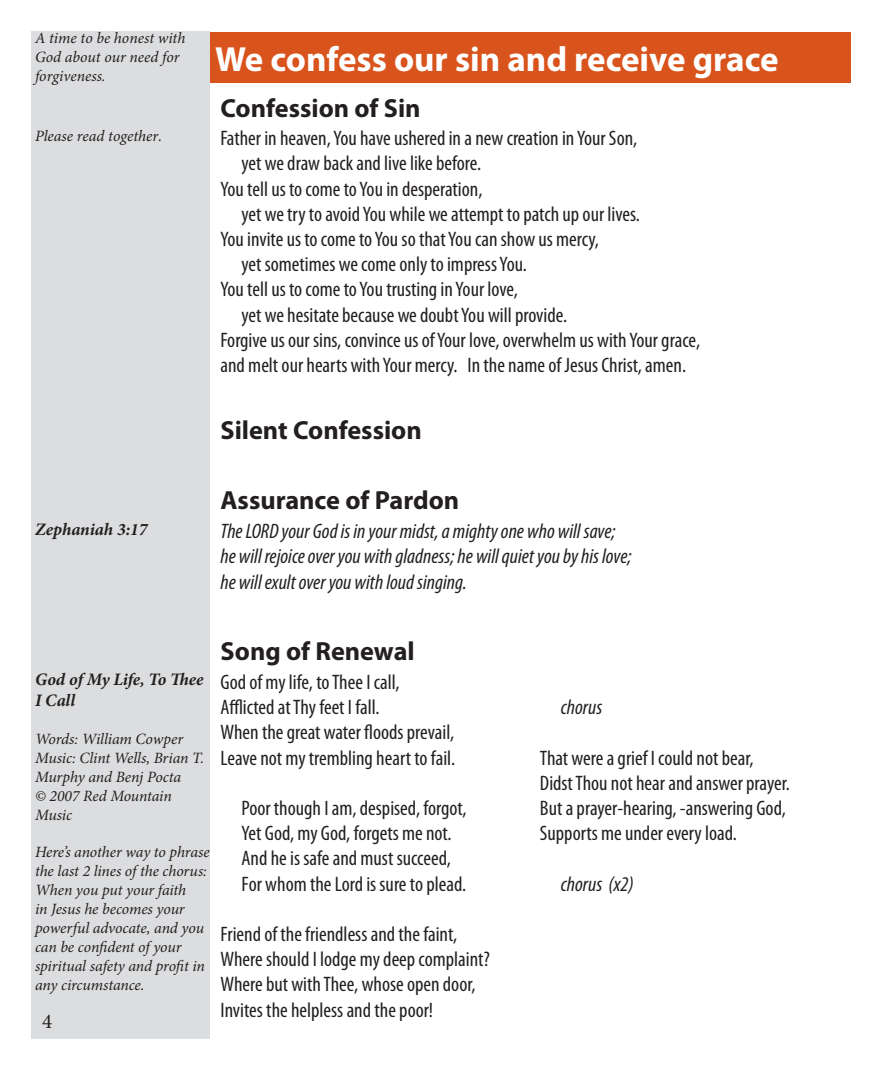
<style>
.page{position:relative;width:882px;height:1071px;background:#fff}
.page>*{position:absolute;margin:0;border:0;box-sizing:border-box;transform-origin:0 0}
.t1{font:700 35px "Myriad Pro";color:#fff}
.t2{font:700 26.25px "Myriad Pro";color:#231f20}
.t3{font:condensed 21px "Myriad Pro";color:#231f20}
.t4{font:italic condensed 21px "Myriad Pro";color:#231f20}
.t5{font:21px "Minion Pro";color:#231f20}
.t6{font:italic 700 17.5px/21px "Minion Pro";letter-spacing:-.005em;color:#231f20}
.t7{font:italic 15.75px/18.9px "Minion Pro";letter-spacing:-.005em;color:#231f20}
</style>
<div class="page">
<div style="left:32px;top:32px;width:178px;height:1008px;background:#dcdddf"></div>
<div style="left:210px;top:32px;width:640px;height:51px;background:#d9531c"></div>
<p class="t7" style="left:35px;top:28px;width:152px">A time to be honest with<br>God about our need for forgiveness.</p>
<p class="t7" style="left:35px;top:126px;width:129px">Please read together.</p>
<p class="t6" style="left:35px;top:519px;width:114px">Zephaniah 3:17</p>
<p class="t1" style="left:215px;top:36px;width:565px">We confess our sin and receive grace</p>
<p class="t2" style="left:220px;top:91px;width:202px">Confession of Sin</p>
<p class="t3" style="left:220px;top:126px;width:418px">Father in heaven, You have ushered in a new creation in Your Son,</p>
<p class="t3" style="left:242px;top:151px;width:241px">yet we draw back and live like before.</p>
<p class="t3" style="left:220px;top:176px;width:263px">You tell us to come to You in desperation,</p>
<p class="t3" style="left:242px;top:201px;width:400px">yet we try to avoid You while we attempt to patch up our lives.</p>
<p class="t3" style="left:220px;top:226px;width:380px">You invite us to come to You so that You can show us mercy,</p>
<p class="t3" style="left:242px;top:252px;width:287px">yet sometimes we come only to impress You.</p>
<p class="t3" style="left:220px;top:277px;width:299px">You tell us to come to You trusting in Your love,</p>
<p class="t3" style="left:242px;top:302px;width:327px">yet we hesitate because we doubt You will provide.</p>
<p class="t3" style="left:220px;top:327px;width:481px">Forgive us our sins, convince us of Your love, overwhelm us with Your grace,</p>
<p class="t3" style="left:220px;top:352px;width:467px">and melt our hearts with Your mercy. In the name of Jesus Christ, amen.</p>
<p class="t2" style="left:220px;top:413px;width:203px">Silent Confession</p>
<p class="t2" style="left:220px;top:483px;width:240px">Assurance of Pardon</p>
<p class="t4" style="left:220px;top:519px;width:397px">The LORD your God is in your midst, a mighty one who will save;</p>
<p class="t4" style="left:220px;top:544px;width:413px">he will rejoice over you with gladness; he will quiet you by his love;</p>
<p class="t4" style="left:220px;top:569px;width:248px">he will exult over you with loud singing.</p>
<p class="t2" style="left:220px;top:634px;width:196px">Song of Renewal</p>
<p class="t6" style="left:35px;top:669px;width:170px">God of My Life, To Thee<br>I Call</p>
<p class="t7" style="left:35px;top:730px;width:150px">Words: William Cowper</p>
<p class="t7" style="left:35px;top:748px;width:171px">Music: Clint Wells, Brian T.<br>Murphy and Benj Pocta</p>
<p class="t7" style="left:35px;top:786px;width:138px">© 2007 Red Mountain<br>Music</p>
<p class="t7" style="left:35px;top:843px;width:176px">Here’s another way to phrase the last 2 lines of the chorus:<br>When you put your faith<br>in Jesus he becomes your powerful advocate, and you can be confident of your spiritual safety and profit in any circumstance.</p>
<p class="t5" style="left:42px;top:1007px;width:12px">4</p>
<p class="t3" style="left:220px;top:669px;width:181px">God of my life, to Thee I call,</p>
<p class="t3" style="left:220px;top:695px;width:161px">Afflicted at Thy feet I fall.</p>
<p class="t3" style="left:220px;top:720px;width:235px">When the great water floods prevail,</p>
<p class="t3" style="left:220px;top:745px;width:236px">Leave not my trembling heart to fail.</p>
<p class="t3" style="left:242px;top:795px;width:227px">Poor though I am, despised, forgot,</p>
<p class="t3" style="left:242px;top:821px;width:212px">Yet God, my God, forgets me not.</p>
<p class="t3" style="left:242px;top:846px;width:211px">And he is safe and must succeed,</p>
<p class="t3" style="left:242px;top:871px;width:226px">For whom the Lord is sure to plead.</p>
<p class="t3" style="left:220px;top:921px;width:238px">Friend of the friendless and the faint,</p>
<p class="t3" style="left:220px;top:947px;width:271px">Where should I lodge my deep complaint?</p>
<p class="t3" style="left:220px;top:972px;width:257px">Where but with Thee, whose open door,</p>
<p class="t3" style="left:220px;top:997px;width:214px">Invites the helpless and the poor!</p>
<p class="t4" style="left:561px;top:695px;width:43px">chorus</p>
<p class="t3" style="left:540px;top:745px;width:215px">That were a grief I could not bear,</p>
<p class="t3" style="left:540px;top:770px;width:251px">Didst Thou not hear and answer prayer.</p>
<p class="t3" style="left:540px;top:795px;width:247px">But a prayer-hearing, -answering God,</p>
<p class="t3" style="left:540px;top:821px;width:199px">Supports me under every load.</p>
<p class="t4" style="left:561px;top:871px;width:75px">chorus (x2)</p>
</div>
